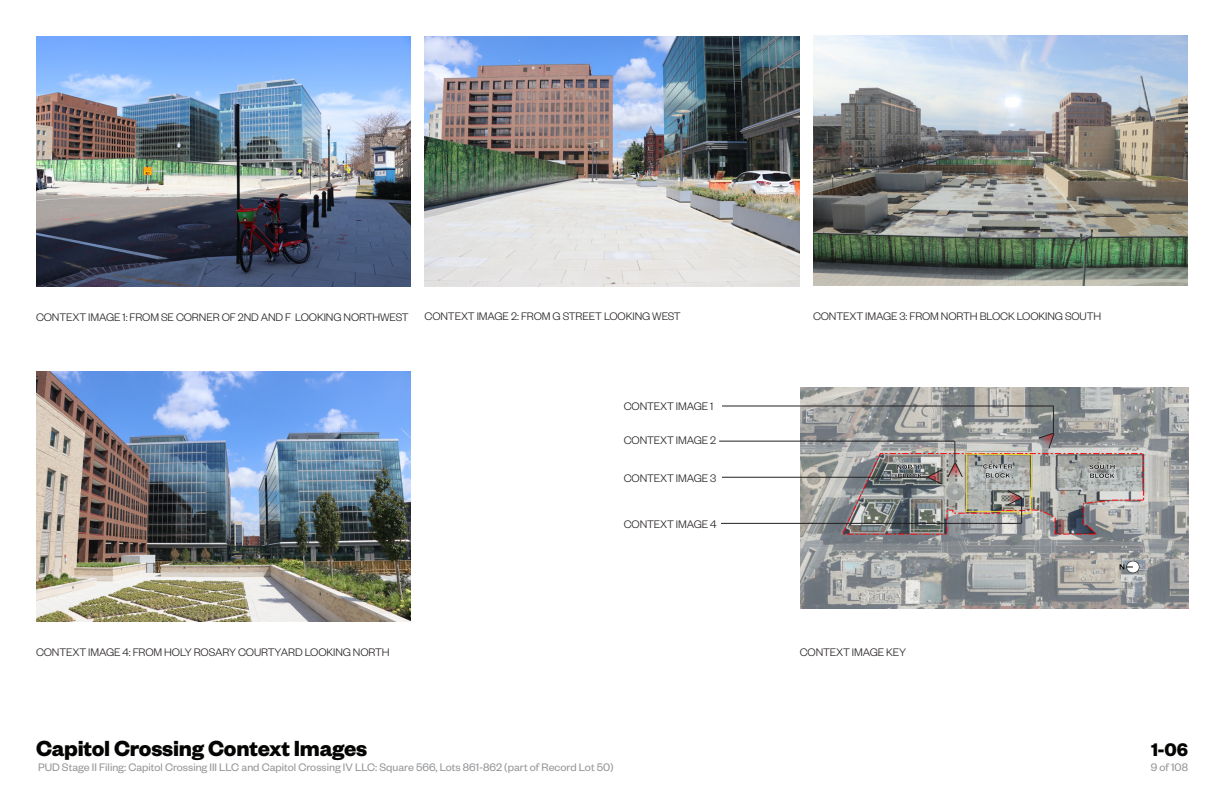
<style>
.page{position:relative;width:1224px;height:792px;background:#fff}
.page>*{position:absolute;margin:0;border:0;box-sizing:border-box;transform-origin:0 0}
.t1{font:700 24px "Founders Grotesk";letter-spacing:-.01em;color:#040503}
.t2{font:700 20px "Founders Grotesk";color:#040503}
.t3{font:300 12px "Founders Grotesk";letter-spacing:-.01em;color:#231f20}
.t4{font:12px "Founders Grotesk";color:#939598}
</style>
<div class="page">
<img style="left:801px;top:388px;width:387px;height:220px">
<img style="left:424px;top:36px;width:375px;height:250px">
<img style="left:36px;top:372px;width:375px;height:250px">
<img style="left:36px;top:36px;width:375px;height:250px">
<img style="left:813px;top:36px;width:375px;height:250px">
<hr style="left:719px;top:441px;width:235px;height:1px;background:#231f20">
<svg style="left:1007px;top:490px;width:15px;height:33px"></svg>
<svg style="left:927px;top:441px;width:36px;height:44px"></svg>
<hr style="left:722px;top:406px;width:331px;height:1px;background:#231f20">
<hr style="left:722px;top:477px;width:206px;height:1px;background:#231f20">
<hr style="left:721px;top:523px;width:300px;height:1px;background:#231f20">
<svg style="left:1038px;top:405px;width:17px;height:44px"></svg>
<p class="t3" style="left:36px;top:309px;width:374px">CONTEXT IMAGE 1: FROM SE CORNER OF 2ND AND F LOOKING NORTHWEST</p>
<p class="t3" style="left:425px;top:309px;width:258px">CONTEXT IMAGE 2: FROM G STREET LOOKING WEST</p>
<p class="t3" style="left:624px;top:399px;width:91px">CONTEXT IMAGE 1</p>
<p class="t3" style="left:624px;top:433px;width:94px">CONTEXT IMAGE 2</p>
<p class="t3" style="left:624px;top:470px;width:94px">CONTEXT IMAGE 3</p>
<p class="t3" style="left:624px;top:517px;width:94px">CONTEXT IMAGE 4</p>
<p class="t3" style="left:36px;top:645px;width:355px">CONTEXT IMAGE 4: FROM HOLY ROSARY COURTYARD LOOKING NORTH</p>
<p class="t3" style="left:813px;top:309px;width:290px">CONTEXT IMAGE 3: FROM NORTH BLOCK LOOKING SOUTH</p>
<p class="t3" style="left:800px;top:645px;width:108px">CONTEXT IMAGE KEY</p>
<h1 class="t1" style="left:36px;top:733px;width:333px">Capitol Crossing Context Images</h1>
<h2 class="t2" style="left:1151px;top:737px;width:38px">1-06</h2>
<p class="t4" style="left:38px;top:760px;width:577px">PUD Stage II Filing: Capitol Crossing III LLC and Capitol Crossing IV LLC: Square 566, Lots 861-862 (part of Record Lot 50)</p>
<p class="t4" style="left:1151px;top:760px;width:39px">9 of 108</p>
</div>
